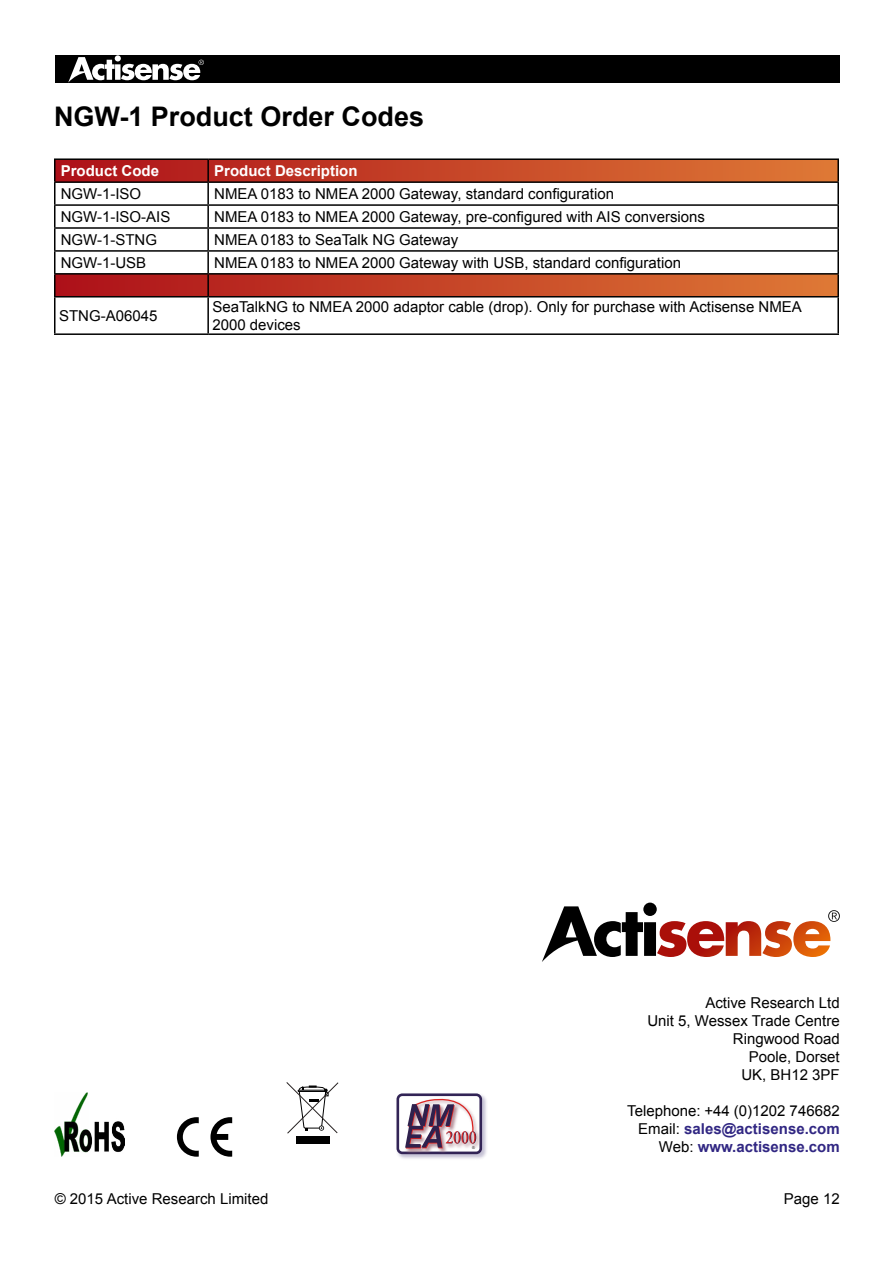
<style>
.page{position:relative;width:893px;height:1263px;background:#fff}
.page>*{position:absolute;margin:0;border:0;box-sizing:border-box;transform-origin:0 0}
.t1{font:700 27px "Arial";color:#000}
.t2{font:15px/18px "Arial";color:#000;text-align:right}
.t3{font:700 15px "Arial";color:#fff}
.t4{font:3.9px "Arial";color:#262020}
.s1{font-weight:700;color:#312783}
</style>
<div class="page">
<div style="left:55px;top:55px;width:785px;height:27px;background:#000"></div>
<svg style="left:68px;top:55px;width:136px;height:28px"></svg>
<svg style="left:56px;top:160px;width:781px;height:21px;background:#c54427"></svg>
<svg style="left:56px;top:275px;width:781px;height:21px;background:#c54427"></svg>
<hr style="left:54px;top:158px;width:154px;height:2px;background:#000">
<hr style="left:54px;top:160px;width:2px;height:21px;background:#000">
<hr style="left:208px;top:158px;width:631px;height:2px;background:#000">
<hr style="left:207px;top:160px;width:2px;height:21px;background:#000">
<hr style="left:837px;top:160px;width:2px;height:21px;background:#000">
<hr style="left:54px;top:181px;width:154px;height:2px;background:#000">
<hr style="left:54px;top:183px;width:2px;height:21px;background:#000">
<hr style="left:208px;top:181px;width:631px;height:2px;background:#000">
<hr style="left:207px;top:183px;width:2px;height:21px;background:#000">
<hr style="left:837px;top:183px;width:2px;height:21px;background:#000">
<hr style="left:54px;top:204px;width:154px;height:2px;background:#000">
<hr style="left:54px;top:206px;width:2px;height:21px;background:#000">
<hr style="left:208px;top:204px;width:631px;height:2px;background:#000">
<hr style="left:207px;top:206px;width:2px;height:21px;background:#000">
<hr style="left:837px;top:206px;width:2px;height:21px;background:#000">
<hr style="left:54px;top:227px;width:154px;height:2px;background:#000">
<hr style="left:54px;top:229px;width:2px;height:21px;background:#000">
<hr style="left:208px;top:227px;width:631px;height:2px;background:#000">
<hr style="left:207px;top:229px;width:2px;height:21px;background:#000">
<hr style="left:837px;top:229px;width:2px;height:21px;background:#000">
<hr style="left:54px;top:250px;width:154px;height:2px;background:#000">
<hr style="left:54px;top:252px;width:2px;height:21px;background:#000">
<hr style="left:208px;top:250px;width:631px;height:2px;background:#000">
<hr style="left:207px;top:252px;width:2px;height:21px;background:#000">
<hr style="left:837px;top:252px;width:2px;height:21px;background:#000">
<hr style="left:54px;top:273px;width:154px;height:2px;background:#000">
<hr style="left:54px;top:275px;width:2px;height:21px;background:#000">
<hr style="left:208px;top:273px;width:631px;height:2px;background:#000">
<hr style="left:207px;top:275px;width:2px;height:21px;background:#000">
<hr style="left:837px;top:275px;width:2px;height:21px;background:#000">
<hr style="left:207px;top:297px;width:2px;height:36px;background:#000">
<hr style="left:54px;top:296px;width:154px;height:1px;background:#000">
<hr style="left:54px;top:297px;width:2px;height:36px;background:#000">
<hr style="left:208px;top:296px;width:631px;height:1px;background:#000">
<hr style="left:837px;top:297px;width:2px;height:36px;background:#000">
<hr style="left:54px;top:333px;width:154px;height:2px;background:#000">
<hr style="left:208px;top:333px;width:631px;height:2px;background:#000">
<svg style="left:542px;top:902px;width:298px;height:60px"></svg>
<svg style="left:210px;top:1117px;width:22px;height:40px"></svg>
<svg style="left:177px;top:1117px;width:22px;height:40px"></svg>
<div style="left:296px;top:1137px;width:33px;height:7px;background:#000"></div>
<svg style="left:286px;top:1082px;width:53px;height:52px"></svg>
<img style="left:397px;top:1095px;width:90px;height:64px">
<div style="left:398px;top:1095px;width:83px;height:58px;background:#fff;border-radius:5px"></div>
<div style="left:396px;top:1093px;width:86px;height:61px;border:3px solid #322456;border-radius:5px"></div>
<img style="left:411px;top:1096px;width:69px;height:33px">
<img style="left:476px;top:1129px;width:7px;height:21px">
<img style="left:403px;top:1148px;width:58px;height:7px">
<svg style="left:405px;top:1097px;width:71px;height:51px"></svg>
<img style="left:54px;top:1093px;width:70px;height:64px">
<h1 class="t1" style="left:54px;top:98px;width:372px">NGW-1 Product Order Codes</h1>
<p class="t3" style="left:61px;top:161px;width:100px">Product Code</p>
<p class="t3" style="left:214px;top:161px;width:145px">Product Description</p>
<p class="t2" style="left:61px;top:185px;width:82px">NGW-1-ISO</p>
<p class="t2" style="left:214px;top:185px;width:401px">NMEA 0183 to NMEA 2000 Gateway, standard configuration</p>
<p class="t2" style="left:61px;top:208px;width:111px">NGW-1-ISO-AIS</p>
<p class="t2" style="left:214px;top:208px;width:492px">NMEA 0183 to NMEA 2000 Gateway, pre-configured with AIS conversions</p>
<p class="t2" style="left:61px;top:231px;width:98px">NGW-1-STNG</p>
<p class="t2" style="left:214px;top:231px;width:246px">NMEA 0183 to SeaTalk NG Gateway</p>
<p class="t2" style="left:61px;top:254px;width:87px">NGW-1-USB</p>
<p class="t2" style="left:214px;top:254px;width:468px">NMEA 0183 to NMEA 2000 Gateway with USB, standard configuration</p>
<p class="t2" style="left:59px;top:307px;width:100px">STNG-A06045</p>
<p class="t2" style="left:212px;top:298px;width:591px;text-align:left">SeaTalkNG to NMEA 2000 adaptor cable (drop). Only for purchase with Actisense NMEA<br>2000 devices</p>
<p class="t4" style="left:472px;top:1145px;width:4px">®</p>
<p class="t2" style="left:647px;top:994px;width:194px">Active Research Ltd<br>Unit 5, Wessex Trade Centre<br>Ringwood Road<br>Poole, Dorset<br>UK, BH12 3PF</p>
<p class="t2" style="left:627px;top:1102px;width:214px">Telephone: +44 (0)1202 746682<br>Email: <span class="s1">sales@actisense.com<br></span>Web: <span class="s1">www.actisense.com</span></p>
<p class="t2" style="left:55px;top:1190px;width:215px">© 2015 Active Research Limited</p>
<p class="t2" style="left:784px;top:1190px;width:57px">Page 12</p>
</div>
